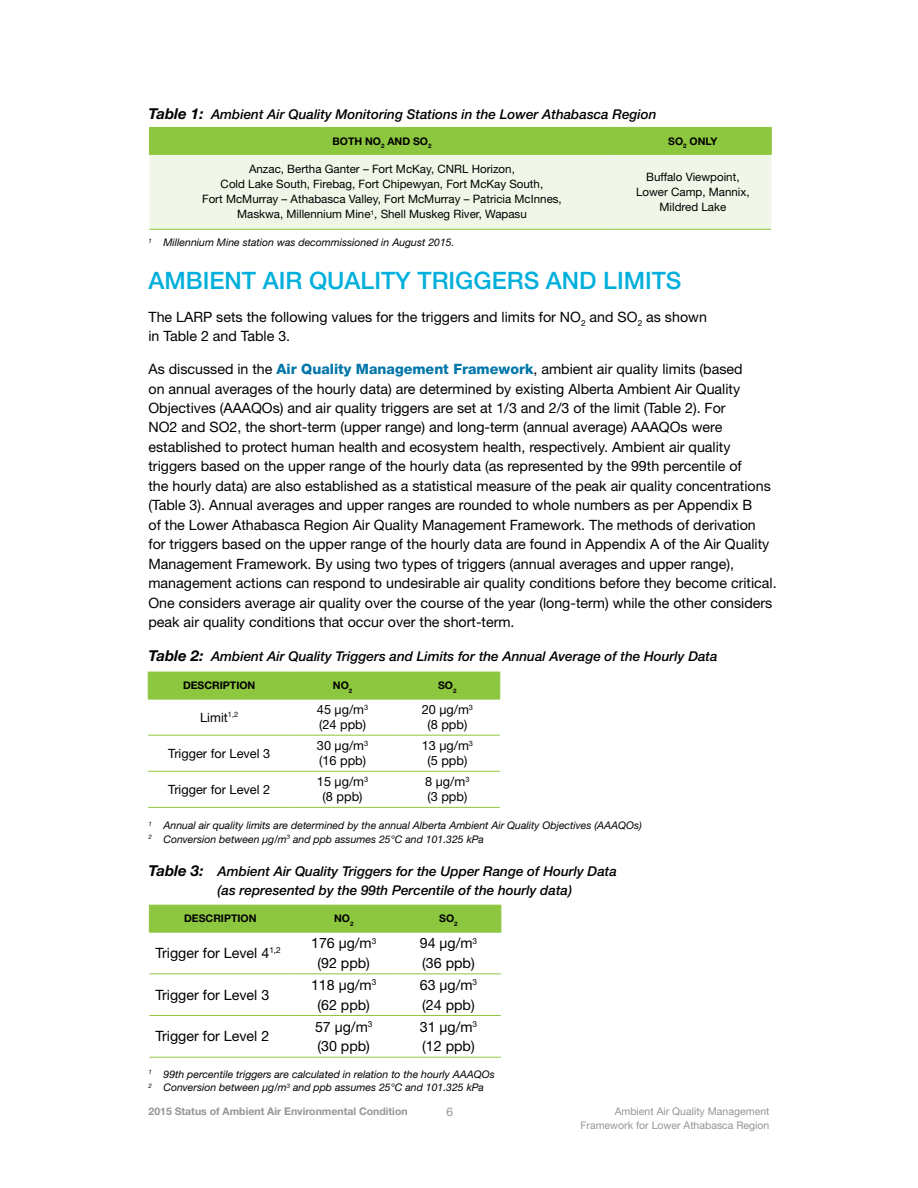
<style>
.page{position:relative;width:918px;height:1188px;background:#fff}
.page>*{position:absolute;margin:0;border:0;box-sizing:border-box;transform-origin:0 0}
.t1{font:500 24px "Helvetica Neue LT Std";color:#00afdb}
.t2{font:14.25px/19.5px "Helvetica Neue LT Std";color:#000}
.t3{font:italic 500 13.5px/19.5px "Helvetica Neue LT Std";color:#000}
.t4{font:12.75px/15px "Helvetica Neue LT Std";color:#000}
.t5{font:12px "Helvetica Neue LT Std";color:#939598}
.t6{font:11.55px/15px "Helvetica Neue LT Std";color:#000;text-align:center}
.t7{font:italic 10.5px/13.5px "Helvetica Neue LT Std";color:#000}
.t8{font:10.5px/13.5px "Helvetica Neue LT Std";color:#939598;text-align:right}
.t9{font:700 10.5px "Helvetica Neue LT Std";color:#000}
.t10{font:700 10.5px "Helvetica Neue LT Std";color:#939598}
.s1{font-weight:700;font-size:15px}
.s2{font-weight:800;color:#0076a9}
</style>
<div class="page">
<div style="left:149px;top:155px;width:622px;height:74px;background:#f0f7e8"></div>
<div style="left:149px;top:127px;width:623px;height:27px;background:#8dc63f"></div>
<hr style="left:149px;top:154px;width:465px;height:1px;background:#8dc63f">
<hr style="left:614px;top:154px;width:158px;height:1px;background:#8dc63f">
<hr style="left:149px;top:229px;width:465px;height:1px;background:#8dc63f">
<hr style="left:614px;top:229px;width:157px;height:1px;background:#8dc63f">
<hr style="left:148px;top:807px;width:142px;height:1px;background:#8dc63f">
<hr style="left:290px;top:807px;width:105px;height:1px;background:#8dc63f">
<div style="left:148px;top:672px;width:352px;height:27px;background:#8dc63f"></div>
<hr style="left:148px;top:699px;width:142px;height:1px;background:#8dc63f">
<hr style="left:290px;top:699px;width:105px;height:1px;background:#8dc63f">
<hr style="left:395px;top:699px;width:105px;height:1px;background:#8dc63f">
<hr style="left:395px;top:735px;width:105px;height:1px;background:#8dc63f">
<hr style="left:290px;top:735px;width:105px;height:1px;background:#8dc63f">
<hr style="left:148px;top:735px;width:142px;height:1px;background:#8dc63f">
<hr style="left:148px;top:771px;width:142px;height:1px;background:#8dc63f">
<hr style="left:290px;top:771px;width:105px;height:1px;background:#8dc63f">
<hr style="left:395px;top:771px;width:105px;height:1px;background:#8dc63f">
<hr style="left:395px;top:807px;width:105px;height:1px;background:#8dc63f">
<hr style="left:149px;top:1057px;width:142px;height:1px;background:#8dc63f">
<hr style="left:291px;top:1057px;width:105px;height:1px;background:#8dc63f">
<div style="left:149px;top:905px;width:353px;height:27px;background:#8dc63f"></div>
<hr style="left:291px;top:932px;width:105px;height:1px;background:#8dc63f">
<hr style="left:396px;top:932px;width:105px;height:1px;background:#8dc63f">
<hr style="left:149px;top:932px;width:142px;height:1px;background:#8dc63f">
<hr style="left:149px;top:973px;width:142px;height:1px;background:#8dc63f">
<hr style="left:291px;top:973px;width:105px;height:1px;background:#8dc63f">
<hr style="left:396px;top:973px;width:105px;height:1px;background:#8dc63f">
<hr style="left:149px;top:1015px;width:142px;height:1px;background:#8dc63f">
<hr style="left:291px;top:1015px;width:105px;height:1px;background:#8dc63f">
<hr style="left:396px;top:1015px;width:105px;height:1px;background:#8dc63f">
<hr style="left:396px;top:1057px;width:105px;height:1px;background:#8dc63f">
<p class="t3" style="left:148px;top:104px;width:510px"><span class="s1">Table 1:</span> Ambient Air Quality Monitoring Stations in the Lower Athabasca Region</p>
<p class="t9" style="left:332px;top:134px;width:101px">BOTH NO<sub>2</sub> AND SO<sub>2</sub></p>
<p class="t9" style="left:668px;top:134px;width:51px">SO<sub>2</sub> ONLY</p>
<p class="t6" style="left:202px;top:162px;width:361px">Anzac, Bertha Ganter – Fort McKay, CNRL Horizon,<br>Cold Lake South, Firebag, Fort Chipewyan, Fort McKay South,<br>Fort McMurray – Athabasca Valley, Fort McMurray – Patricia McInnes, Maskwa, Millennium Mine<sup>1</sup>, Shell Muskeg River, Wapasu</p>
<p class="t6" style="left:636px;top:169px;width:115px">Buffalo Viewpoint,<br>Lower Camp, Mannix,<br>Mildred Lake</p>
<p class="t7" style="left:148px;top:236px;width:308px"><sup>1</sup> Millennium Mine station was decommissioned in August 2015.</p>
<h1 class="t1" style="left:148px;top:266px;width:535px">AMBIENT AIR QUALITY TRIGGERS AND LIMITS</h1>
<p class="t2" style="left:148px;top:307px;width:560px">The LARP sets the following values for the triggers and limits for NO<sub>2</sub> and SO<sub>2</sub> as shown in Table 2 and Table 3.</p>
<p class="t2" style="left:148px;top:359px;width:630px">As discussed in the <span class="s2">Air Quality Management Framework</span>, ambient air quality limits (based<br>on annual averages of the hourly data) are determined by existing Alberta Ambient Air Quality Objectives (AAAQOs) and air quality triggers are set at 1/3 and 2/3 of the limit (Table 2). For<br>NO2 and SO2, the short-term (upper range) and long-term (annual average) AAAQOs were established to protect human health and ecosystem health, respectively. Ambient air quality triggers based on the upper range of the hourly data (as represented by the 99th percentile of<br>the hourly data) are also established as a statistical measure of the peak air quality concentrations (Table 3). Annual averages and upper ranges are rounded to whole numbers as per Appendix B<br>of the Lower Athabasca Region Air Quality Management Framework. The methods of derivation<br>for triggers based on the upper range of the hourly data are found in Appendix A of the Air Quality Management Framework. By using two types of triggers (annual averages and upper range), management actions can respond to undesirable air quality conditions before they become critical.<br>One considers average air quality over the course of the year (long-term) while the other considers peak air quality conditions that occur over the short-term.</p>
<p class="t3" style="left:148px;top:646px;width:571px"><span class="s1">Table 2:</span> Ambient Air Quality Triggers and Limits for the Annual Average of the Hourly Data</p>
<p class="t9" style="left:183px;top:679px;width:74px">DESCRIPTION</p>
<p class="t9" style="left:333px;top:679px;width:21px">NO<sub>2</sub></p>
<p class="t9" style="left:438px;top:679px;width:20px">SO<sub>2</sub></p>
<p class="t4" style="left:200px;top:709px;width:39px">Limit<sup>1,2</sup></p>
<p class="t4" style="left:317px;top:702px;width:53px">45 μg/m<sup>3 </sup>(24 ppb)</p>
<p class="t4" style="left:422px;top:702px;width:53px;text-align:center">20 μg/m<sup>3 </sup>(8 ppb)</p>
<p class="t4" style="left:168px;top:746px;width:103px">Trigger for Level 3</p>
<p class="t4" style="left:317px;top:738px;width:53px">30 μg/m<sup>3 </sup>(16 ppb)</p>
<p class="t4" style="left:422px;top:738px;width:53px;text-align:center">13 μg/m<sup>3 </sup>(5 ppb)</p>
<p class="t4" style="left:168px;top:782px;width:103px">Trigger for Level 2</p>
<p class="t4" style="left:317px;top:774px;width:53px;text-align:center">15 μg/m<sup>3 </sup>(8 ppb)</p>
<p class="t4" style="left:425px;top:774px;width:46px">8 μg/m<sup>3 </sup>(3 ppb)</p>
<p class="t7" style="left:148px;top:819px;width:495px"><sup>1</sup> Annual air quality limits are determined by the annual Alberta Ambient Air Quality Objectives (AAAQOs)<br><sup>2</sup> Conversion between µg/m<sup>3</sup> and ppb assumes 25°C and 101.325 kPa</p>
<p class="t3" style="left:218px;top:861px;width:401px;text-indent:-69px"><span class="s1">Table 3:</span> Ambient Air Quality Triggers for the Upper Range of Hourly Data (as represented by the 99th Percentile of the hourly data)</p>
<p class="t9" style="left:184px;top:912px;width:74px">DESCRIPTION</p>
<p class="t9" style="left:334px;top:912px;width:21px">NO<sub>2</sub></p>
<p class="t9" style="left:439px;top:912px;width:20px">SO<sub>2</sub></p>
<p class="t2" style="left:155px;top:943px;width:127px">Trigger for Level 4<sup>1,2</sup></p>
<p class="t2" style="left:311px;top:933px;width:67px;text-align:center">176 μg/m<sup>3 </sup>(92 ppb)</p>
<p class="t2" style="left:420px;top:933px;width:59px">94 μg/m<sup>3 </sup>(36 ppb)</p>
<p class="t2" style="left:155px;top:985px;width:116px">Trigger for Level 3</p>
<p class="t2" style="left:311px;top:975px;width:67px;text-align:center">118 μg/m<sup>3 </sup>(62 ppb)</p>
<p class="t2" style="left:420px;top:975px;width:59px">63 μg/m<sup>3 </sup>(24 ppb)</p>
<p class="t2" style="left:155px;top:1026px;width:116px">Trigger for Level 2</p>
<p class="t2" style="left:315px;top:1017px;width:59px">57 μg/m<sup>3 </sup>(30 ppb)</p>
<p class="t2" style="left:420px;top:1017px;width:59px">31 μg/m<sup>3 </sup>(12 ppb)</p>
<p class="t7" style="left:148px;top:1067px;width:348px"><sup>1</sup> 99th percentile triggers are calculated in relation to the hourly AAAQOs<br><sup>2</sup> Conversion between µg/m<sup>3</sup> and ppb assumes 25°C and 101.325 kPa</p>
<p class="t10" style="left:148px;top:1105px;width:261px">2015 Status of Ambient Air Environmental Condition</p>
<p class="t5" style="left:447px;top:1105px;width:8px">6</p>
<p class="t8" style="left:581px;top:1104px;width:190px">Ambient Air Quality Management<br>Framework for Lower Athabasca Region</p>
</div>
